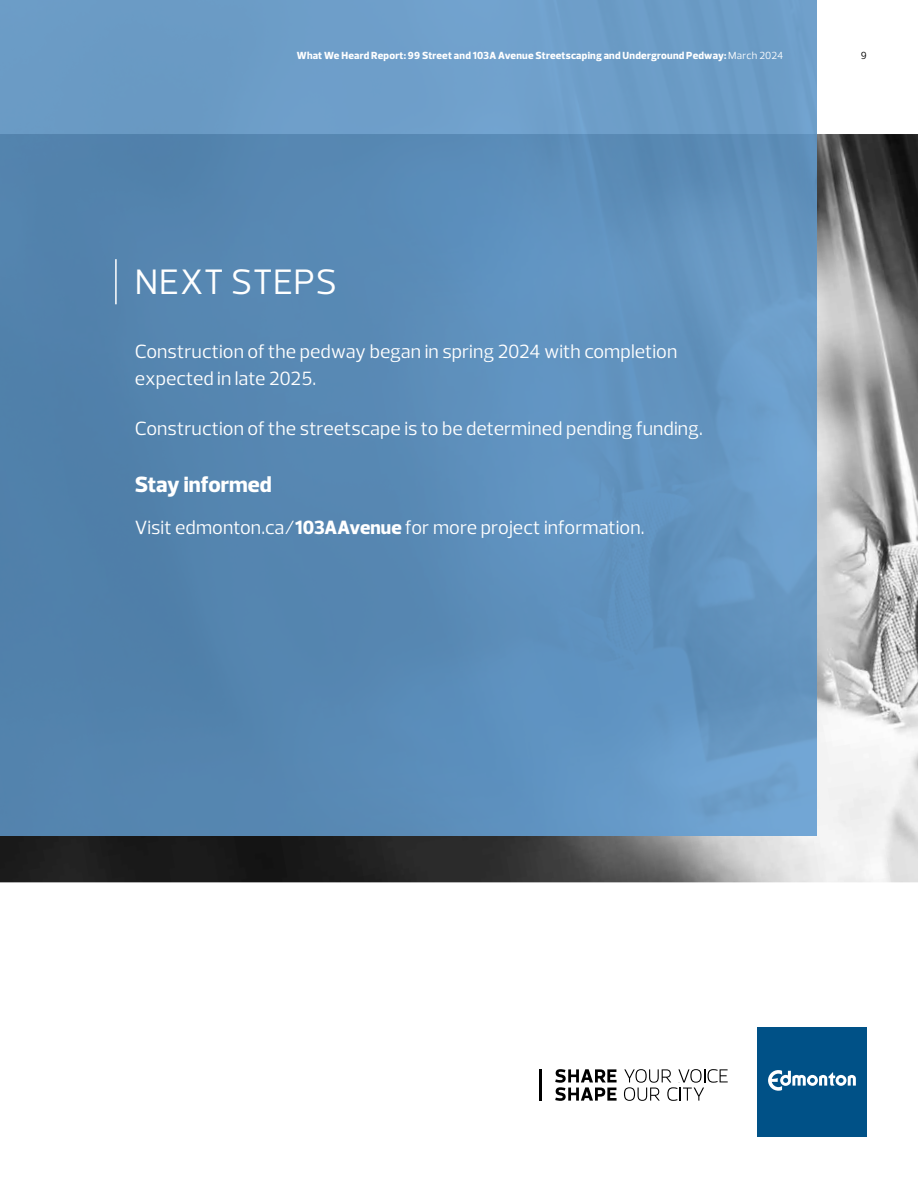
<style>
.page{position:relative;width:918px;height:1188px;background:#fff}
.page>*{position:absolute;margin:0;border:0;box-sizing:border-box;transform-origin:0 0}
.t1{font:36px "Prelo";letter-spacing:.01em;color:#fff}
.t2{font:800 22.5px "Prelo";color:#fff}
.t3{font:19.5px/27px "Prelo";color:#fff}
.t4{font:800 10.5px "Prelo";letter-spacing:.02em;color:#fff}
.t5{font:10.5px "Prelo";color:#000}
.s1{font-weight:400}
.s2{font-weight:800}
</style>
<div class="page">
<img style="left:0;top:134px;width:918px;height:748px">
<img style="left:0;top:0;width:816px;height:835px">
<svg style="left:555px;top:1069px;width:62px;height:32px"></svg>
<svg style="left:624px;top:1069px;width:104px;height:32px"></svg>
<hr style="left:540px;top:1069px;width:2px;height:32px;background:#000">
<div style="left:757px;top:1027px;width:110px;height:109px;background:#005187"></div>
<svg style="left:768px;top:1070px;width:88px;height:21px"></svg>
<hr style="left:115px;top:259px;width:2px;height:45px;background:#fff">
<p class="t4" style="left:297px;top:49px;width:488px">What We Heard Report: 99 Street and 103A Avenue Streetscaping and Underground Pedway: <span class="s1">March 2024</span></p>
<p class="t5" style="left:861px;top:49px;width:7px">9</p>
<h1 class="t1" style="left:135px;top:260px;width:204px">NEXT STEPS</h1>
<p class="t3" style="left:135px;top:338px;width:544px">Construction of the pedway began in spring 2024 with completion expected in late 2025.</p>
<p class="t3" style="left:135px;top:415px;width:570px">Construction of the streetscape is to be determined pending funding.</p>
<p class="t2" style="left:135px;top:471px;width:139px">Stay informed</p>
<p class="t3" style="left:135px;top:514px;width:511px">Visit edmonton.ca/<span class="s2">103AAvenue</span> for more project information.</p>
</div>
